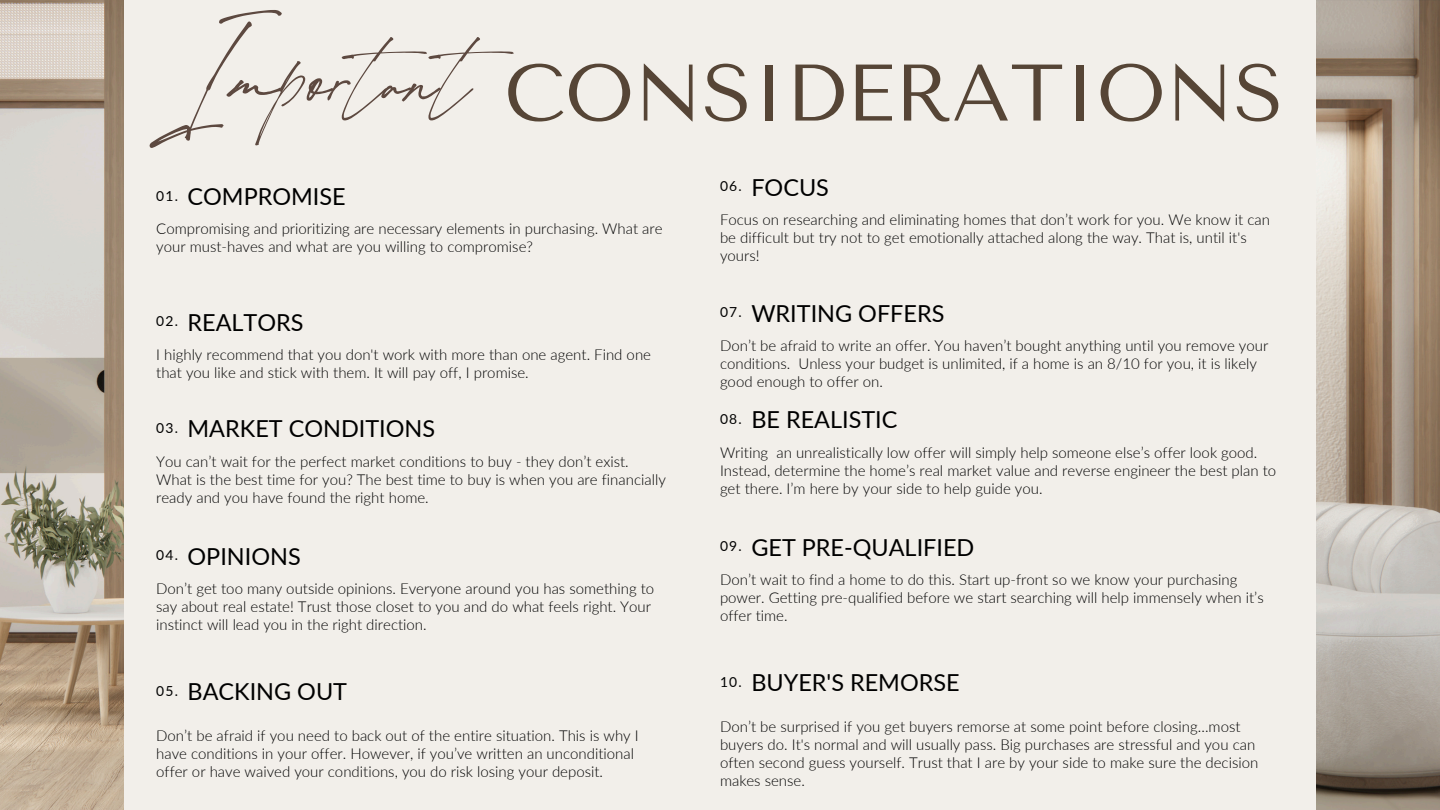
<style>
.page{position:relative;width:1440px;height:810px;background:#f2efea}
.page>*{position:absolute;margin:0;border:0;box-sizing:border-box;transform-origin:0 0}
.t1{font:80px "Tenor Sans";color:#564536}
.t2{font:64px "theimpressionist";letter-spacing:.015em;color:#5d4940}
.t3{font:23.4px "Lato";color:#000}
.t4{font:300 15px/18px "Lato";color:#000}
.t5{font:13.8px "Lato";letter-spacing:.09em;color:#000}
</style>
<div class="page">
<img style="left:0;top:0;width:124px;height:810px">
<img style="left:1316px;top:0;width:124px;height:810px">
<h4 class="t2" style="left:169px;top:72px;width:359px">Important</h4>
<h3 class="t1" style="left:504px;top:47px;width:781px">CONSIDERATIONS</h3>
<p class="t5" style="left:156px;top:188px;width:23px">01.</p>
<p class="t3" style="left:188px;top:182px;width:160px">COMPROMISE</p>
<h4 class="t4" style="left:156px;top:220px;width:508px">Compromising and prioritizing are necessary elements in purchasing. What are your must-haves and what are you willing to compromise?</h4>
<h1 class="t5" style="left:156px;top:312px;width:23px">02.</h1>
<h3 class="t3" style="left:188px;top:308px;width:118px">REALTORS</h3>
<p class="t4" style="left:156px;top:345px;width:496px">I highly recommend that you don't work with more than one agent. Find one that you like and stick with them. It will pay off, I promise.</p>
<h2 class="t5" style="left:156px;top:419px;width:23px">03.</h2>
<h4 class="t3" style="left:188px;top:414px;width:249px">MARKET CONDITIONS</h4>
<h3 class="t4" style="left:156px;top:452px;width:511px">You can’t wait for the perfect market conditions to buy - they don’t exist.<br>What is the best time for you? The best time to buy is when you are financially ready and you have found the right home.</h3>
<h3 class="t5" style="left:156px;top:546px;width:23px">04.</h3>
<p class="t3" style="left:188px;top:542px;width:115px">OPINIONS</p>
<h4 class="t4" style="left:156px;top:579px;width:500px">Don’t get too many outside opinions. Everyone around you has something to say about real estate! Trust those closet to you and do what feels right. Your instinct will lead you in the right direction.</h4>
<h4 class="t5" style="left:156px;top:682px;width:23px">05.</h4>
<h3 class="t3" style="left:188px;top:677px;width:161px">BACKING OUT</h3>
<p class="t4" style="left:156px;top:726px;width:484px">Don’t be afraid if you need to back out of the entire situation. This is why I have conditions in your offer. However, if you’ve written an unconditional offer or have waived your conditions, you do risk losing your deposit.</p>
<h3 class="t5" style="left:720px;top:178px;width:23px">06.</h3>
<p class="t3" style="left:751px;top:173px;width:79px">FOCUS</p>
<h4 class="t4" style="left:720px;top:211px;width:552px">Focus on researching and eliminating homes that don’t work for you. We know it can be difficult but try not to get emotionally attached along the way. That is, until it's yours!</h4>
<h4 class="t5" style="left:720px;top:303px;width:23px">07.</h4>
<h3 class="t3" style="left:751px;top:299px;width:195px">WRITING OFFERS</h3>
<p class="t4" style="left:720px;top:336px;width:550px">Don’t be afraid to write an offer. You haven’t bought anything until you remove your conditions. Unless your budget is unlimited, if a home is an 8/10 for you, it is likely good enough to offer on.</p>
<p class="t5" style="left:720px;top:410px;width:23px">08.</p>
<h4 class="t3" style="left:751px;top:405px;width:148px">BE REALISTIC</h4>
<h3 class="t4" style="left:720px;top:443px;width:558px">Writing an unrealistically low offer will simply help someone else’s offer look good.<br>Instead, determine the home’s real market value and reverse engineer the best plan to get there. I’m here by your side to help guide you.</h3>
<h3 class="t5" style="left:720px;top:537px;width:23px">09.</h3>
<p class="t3" style="left:751px;top:533px;width:225px">GET PRE-QUALIFIED</p>
<h4 class="t4" style="left:720px;top:570px;width:545px">Don’t wait to find a home to do this. Start up-front so we know your purchasing power. Getting pre-qualified before we start searching will help immensely when it’s offer time.</h4>
<h4 class="t5" style="left:720px;top:673px;width:23px">10.</h4>
<h3 class="t3" style="left:751px;top:668px;width:210px">BUYER'S REMORSE</h3>
<p class="t4" style="left:720px;top:717px;width:540px">Don’t be surprised if you get buyers remorse at some point before closing…most buyers do. It's normal and will usually pass. Big purchases are stressful and you can often second guess yourself. Trust that I are by your side to make sure the decision makes sense.</p>
</div>
